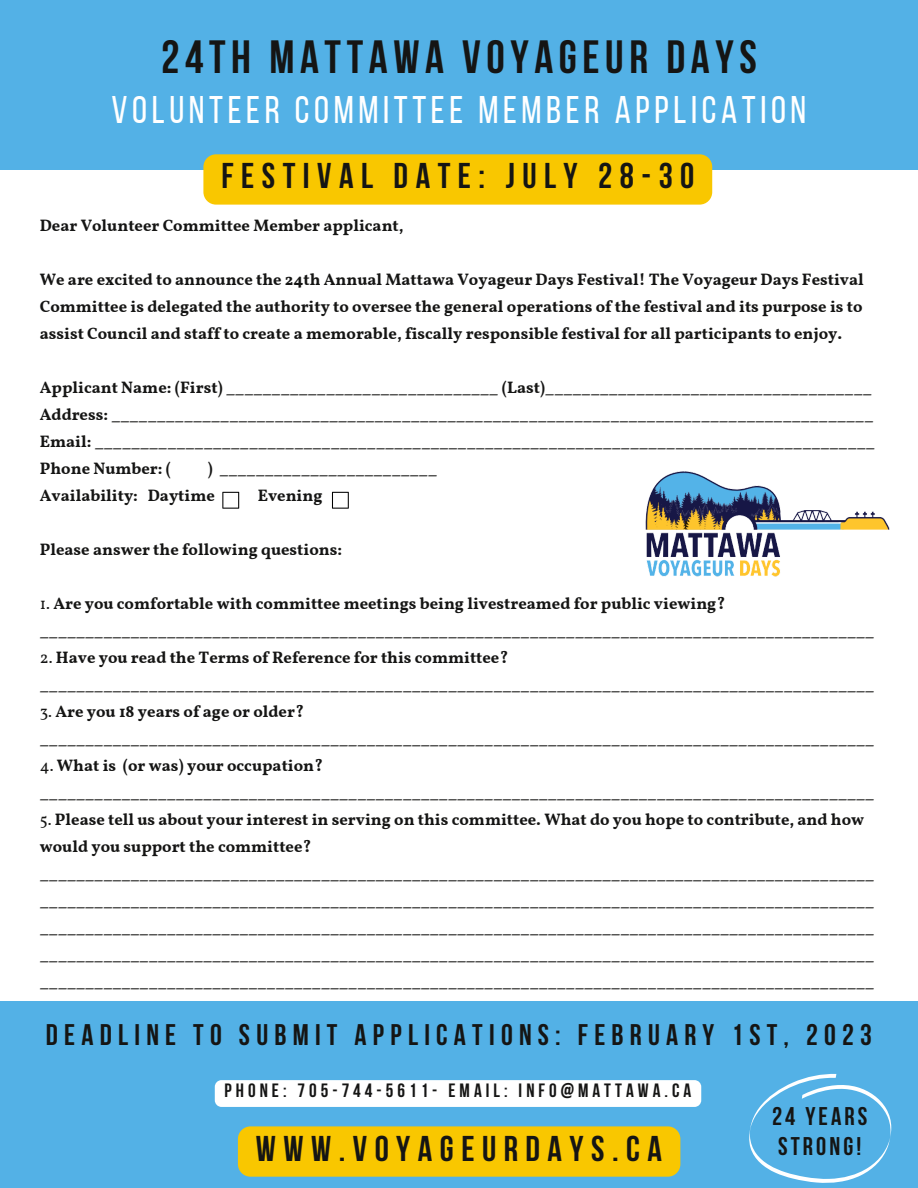
<style>
.page{position:relative;width:918px;height:1188px;background:#fff}
.page>*{position:absolute;margin:0;border:0;box-sizing:border-box;transform-origin:0 0}
.t1{font:700 46.5px "Bebas Neue";letter-spacing:.12em;color:#151514}
.t2{font:38.4px "Bebas Neue";letter-spacing:.12em;color:#fff}
.t3{font:700 35.7px "Bebas Neue";letter-spacing:.21em;color:#151514}
.t4{font:700 29.7px "Bebas Neue";letter-spacing:.21em;color:#151514}
.t5{font:700 25.5px/29.2px "Bebas Neue";letter-spacing:.12em;color:#151514}
.t6{font:700 19.2px "Bebas Neue";letter-spacing:.21em;color:#151514}
.t7{font:700 16.5px/27px "Vollkorn";color:#151514}
.s1{font-weight:400}
</style>
<div class="page">
<div style="left:0;top:1001px;width:918px;height:187px;background:#53b1e6"></div>
<svg style="left:749px;top:1074px;width:142px;height:109px"></svg>
<img style="left:645px;top:471px;width:245px;height:106px">
<div style="left:0;top:0;width:918px;height:170px;background:#53b1e6"></div>
<div style="left:203px;top:154px;width:509px;height:51px;background:#f9c700;border-radius:13px"></div>
<svg style="left:222px;top:492px;width:17px;height:17px"></svg>
<div style="left:215px;top:1080px;width:486px;height:27px;background:#fff;border-radius:7px"></div>
<div style="left:238px;top:1126px;width:442px;height:51px;background:#f9c700;border-radius:13px"></div>
<svg style="left:332px;top:492px;width:17px;height:17px"></svg>
<h1 class="t1" style="left:161px;top:38px;width:597px">24TH MATTAWA VOYAGEUR DAYS</h1>
<h2 class="t2" style="left:112px;top:94px;width:696px">VOLUNTEER COMMITTEE MEMBER APPLICATION</h2>
<h3 class="t3" style="left:221px;top:162px;width:475px">FESTIVAL DATE: JULY 28-30</h3>
<p class="t7" style="left:40px;top:213px;width:365px">Dear Volunteer Committee Member applicant,</p>
<p class="t7" style="left:40px;top:267px;width:826px;text-align:justify">We are excited to announce the 24th Annual Mattawa Voyageur Days Festival! The Voyageur Days Festival Committee is delegated the authority to oversee the general operations of the festival and its purpose is to assist Council and staff to create a memorable, fiscally responsible festival for all participants to enjoy.</p>
<p class="t7" style="left:40px;top:375px;width:837px">Applicant Name: (First) ______________________________ (Last)____________________________________ Address: ____________________________________________________________________________________ Email: ______________________________________________________________________________________ Phone Number: (</p>
<p class="t7" style="left:40px;top:456px;width:399px;text-indent:168px">) ________________________<br>Availability: Daytime</p>
<p class="t7" style="left:258px;top:483px;width:66px">Evening</p>
<p class="t7" style="left:40px;top:537px;width:304px">Please answer the following questions:</p>
<p class="t7" style="left:40px;top:591px;width:836px"><span class="s1">1.</span> Are you comfortable with committee meetings being livestreamed for public viewing? ____________________________________________________________________________________________</p>
<p class="t7" style="left:40px;top:645px;width:836px"><span class="s1">2.</span> Have you read the Terms of Reference for this committee? ____________________________________________________________________________________________</p>
<p class="t7" style="left:40px;top:699px;width:836px"><span class="s1">3.</span> Are you 18 years of age or older? ____________________________________________________________________________________________</p>
<p class="t7" style="left:40px;top:753px;width:836px"><span class="s1">4.</span> What is (or was) your occupation? ____________________________________________________________________________________________</p>
<p class="t7" style="left:40px;top:807px;width:836px"><span class="s1">5.</span> Please tell us about your interest in serving on this committee. What do you hope to contribute, and how would you support the committee? ____________________________________________________________________________________________ ____________________________________________________________________________________________ ____________________________________________________________________________________________ ____________________________________________________________________________________________ ____________________________________________________________________________________________</p>
<h3 class="t4" style="left:46px;top:1022px;width:828px">DEADLINE TO SUBMIT APPLICATIONS: FEBRUARY 1ST, 2023</h3>
<p class="t6" style="left:224px;top:1083px;width:468px">PHONE: 705-744-5611- EMAIL: INFO@MATTAWA.CA</p>
<h3 class="t3" style="left:256px;top:1134px;width:408px">WWW.VOYAGEURDAYS.CA</h3>
<h3 class="t5" style="left:772px;top:1104px;width:97px">24 YEARS<br>STRONG!</h3>
</div>
